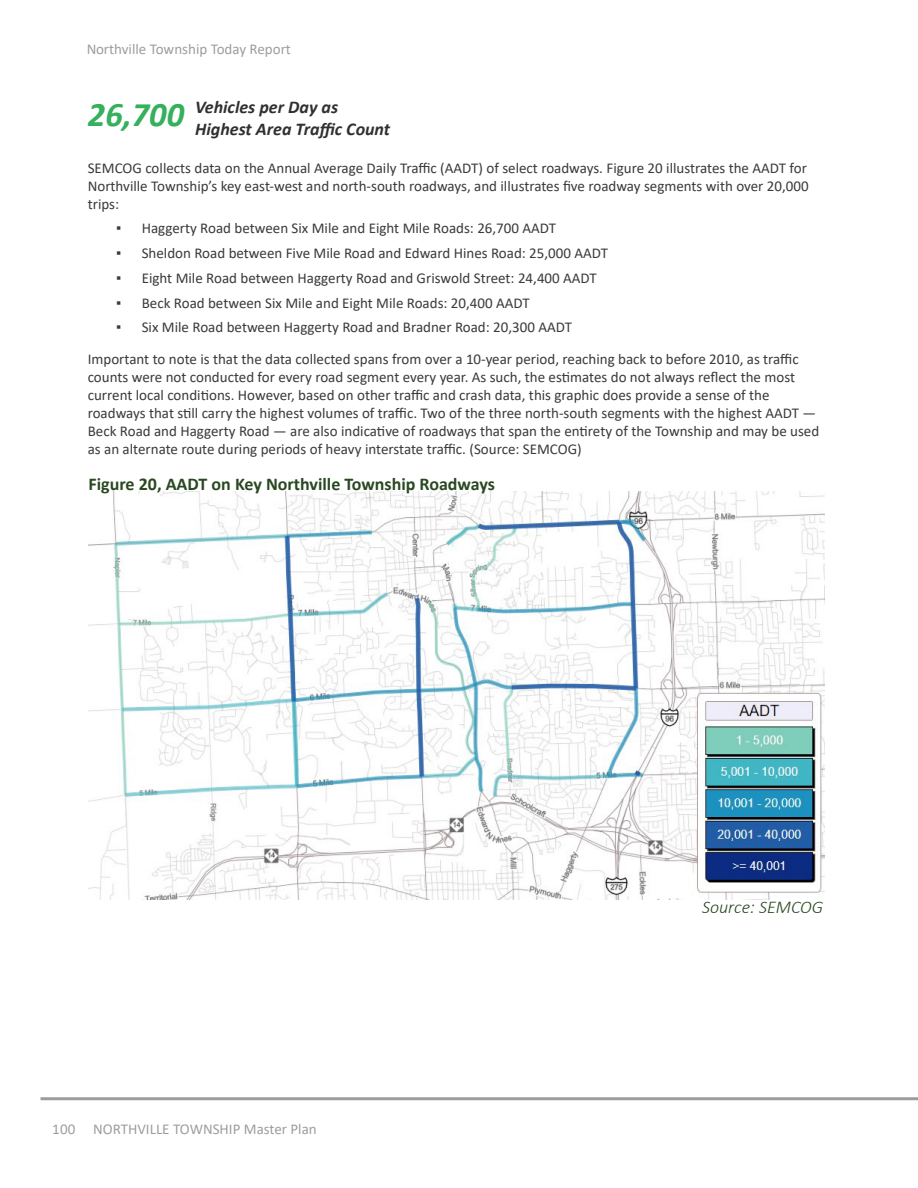
<style>
.page{position:relative;width:918px;height:1188px;background:#fff}
.page>*{position:absolute;margin:0;border:0;box-sizing:border-box;transform-origin:0 0}
.Call-out__Handwriting__Text{font:italic 700 34.5px "Calibri";color:#35b05c}
.Subheading_under_Paragraph_Header{font:700 18px "Calibri";color:#294921}
.Subheading_under_Paragraph_Header-2{font:italic 700 18px/21.6px "Calibri";color:#312f30}
.Subheading_under_Paragraph_Header-3{font:italic 300 18px "Calibri";color:#294921}
.Text_Body{font:15px/18px "Calibri";color:#393a3b;text-align:justify}
.s1{font-family:"Arial Narrow"}
</style>
<div class="page">
<img style="left:89px;top:491px;width:735px;height:409px">
<hr style="left:40px;top:1097px;width:878px;height:3px;background:#393a3b">
<p class="Text_Body" style="left:86px;top:40px;width:206px">Northville Township Today Report</p>
<p class="Call-out__Handwriting__Text" style="left:88px;top:90px;width:98px">26,700</p>
<p class="Subheading_under_Paragraph_Header-2" style="left:195px;top:96px;width:197px">Vehicles per Day as<br>Highest Area Traffic Count</p>
<p class="Text_Body" style="left:88px;top:158px;width:722px">SEMCOG collects data on the Annual Average Daily Traffic (AADT) of select roadways. Figure 20 illustrates the AADT for Northville Township’s key east-west and north-south roadways, and illustrates five roadway segments with over 20,000 trips:</p>
<p class="Text_Body" style="left:116px;top:219px;width:441px"><span class="s1">▪</span> Haggerty Road between Six Mile and Eight Mile Roads: 26,700 AADT</p>
<p class="Text_Body" style="left:116px;top:244px;width:493px"><span class="s1">▪</span> Sheldon Road between Five Mile Road and Edward Hines Road: 25,000 AADT</p>
<p class="Text_Body" style="left:116px;top:268px;width:482px"><span class="s1">▪</span> Eight Mile Road between Haggerty Road and Griswold Street: 24,400 AADT</p>
<p class="Text_Body" style="left:116px;top:293px;width:415px"><span class="s1">▪</span> Beck Road between Six Mile and Eight Mile Roads: 20,400 AADT</p>
<p class="Text_Body" style="left:116px;top:318px;width:457px"><span class="s1">▪</span> Six Mile Road between Haggerty Road and Bradner Road: 20,300 AADT</p>
<p class="Text_Body" style="left:88px;top:349px;width:733px;text-align:left">Important to note is that the data collected spans from over a 10-year period, reaching back to before 2010, as traffic counts were not conducted for every road segment every year. As such, the estimates do not always reflect the most current local conditions. However, based on other traffic and crash data, this graphic does provide a sense of the roadways that still carry the highest volumes of traffic. Two of the three north-south segments with the highest AADT — Beck Road and Haggerty Road — are also indicative of roadways that span the entirety of the Township and may be used as an alternate route during periods of heavy interstate traffic. (Source: SEMCOG)</p>
<p class="Subheading_under_Paragraph_Header" style="left:89px;top:471px;width:408px">Figure 20, AADT on Key Northville Township Roadways</p>
<p class="Text_Body" style="left:53px;top:1120px;width:266px">100 NORTHVILLE TOWNSHIP Master Plan</p>
<p class="Subheading_under_Paragraph_Header-3" style="left:702px;top:896px;width:123px">Source: SEMCOG</p>
</div>
